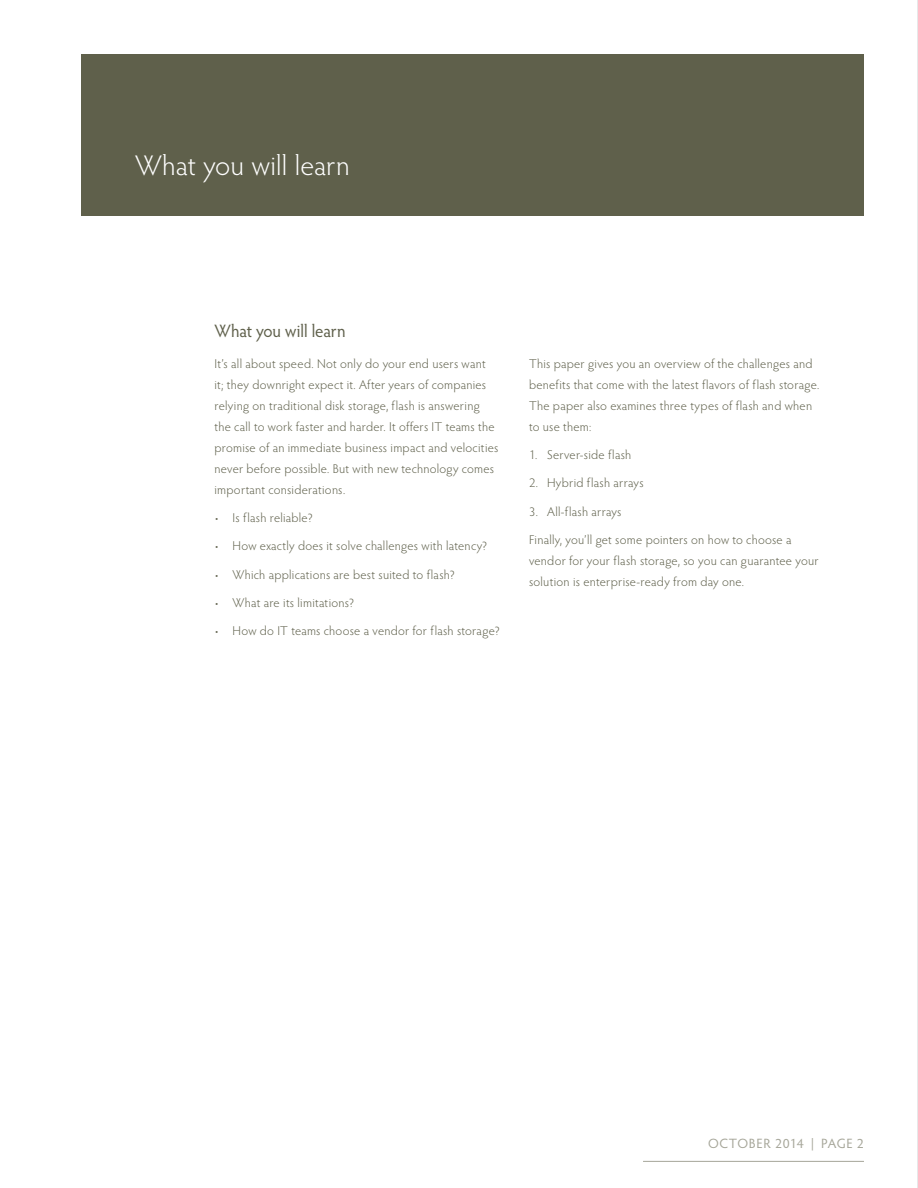
<style>
.page{position:relative;width:918px;height:1188px;background:#fff}
.page>*{position:absolute;margin:0;border:0;box-sizing:border-box;transform-origin:0 0}
.t1{font:300 28.5px "Hypatia Sans Pro";letter-spacing:.005em;color:#fff}
.t2{font:18px "Hypatia Sans Pro";letter-spacing:-.005em;color:#5f604b;scale:.94 1}
.t3{font:13.5px "Hypatia Sans Pro";letter-spacing:.045em;color:#a6a699}
.t4{font:300 12.75px/21px "Hypatia Sans Pro";letter-spacing:.02em;color:#5f604b}
</style>
<div class="page">
<hr style="left:643px;top:1161px;width:221px;height:1px;background:#a6a699">
<div style="left:81px;top:54px;width:783px;height:162px;background:#5f604b"></div>
<hr style="left:917px;top:0;width:1px;height:1188px;background:#d1d3d4">
<h1 class="t1" style="left:135px;top:147px;width:216px">What you will learn</h1>
<h2 class="t2" style="left:214px;top:319px;width:141px">What you will learn</h2>
<p class="t4" style="left:214px;top:353px;width:285px">It’s all about speed. Not only do your end users want<br>it; they downright expect it. After years of companies relying on traditional disk storage, flash is answering the call to work faster and harder. It offers IT teams the promise of an immediate business impact and velocities never before possible. But with new technology comes important considerations.</p>
<p class="t4" style="left:214px;top:507px;width:100px">• Is flash reliable?</p>
<p class="t4" style="left:214px;top:535px;width:275px">• How exactly does it solve challenges with latency?</p>
<p class="t4" style="left:214px;top:563px;width:242px">• Which applications are best suited to flash?</p>
<p class="t4" style="left:214px;top:592px;width:141px">• What are its limitations?</p>
<p class="t4" style="left:214px;top:620px;width:287px">• How do IT teams choose a vendor for flash storage?</p>
<p class="t4" style="left:529px;top:353px;width:291px">This paper gives you an overview of the challenges and benefits that come with the latest flavors of flash storage.<br>The paper also examines three types of flash and when to use them:</p>
<p class="t4" style="left:529px;top:444px;width:104px">1. Server-side flash</p>
<p class="t4" style="left:529px;top:472px;width:116px">2. Hybrid flash arrays</p>
<p class="t4" style="left:529px;top:500px;width:94px">3. All-flash arrays</p>
<p class="t4" style="left:529px;top:529px;width:291px">Finally, you’ll get some pointers on how to choose a vendor for your flash storage, so you can guarantee your solution is enterprise-ready from day one.</p>
<p class="t3" style="left:708px;top:1134px;width:157px">OCTOBER 2014 | PAGE 2</p>
</div>
